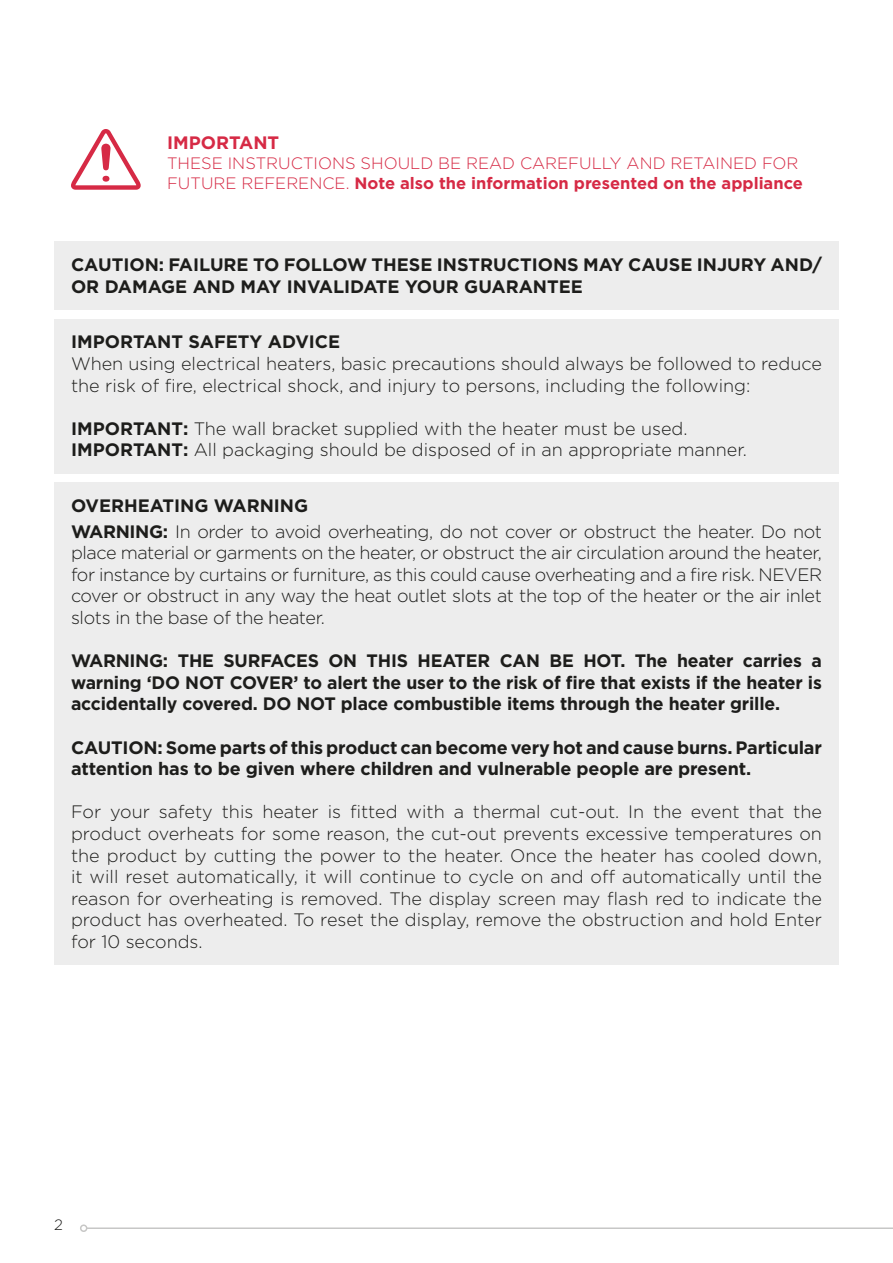
<style>
.page{position:relative;width:893px;height:1263px;background:#fff}
.page>*{position:absolute;margin:0;border:0;box-sizing:border-box;transform-origin:0 0}
.t1{font:300 18px/21.6px "Gotham";color:#1d1d1b}
.t2{font:700 18px/21.6px "Gotham";letter-spacing:-.01em;color:#1d1d1b}
.t3{font:300 18px/25.8px "Gotham";letter-spacing:-.02em;color:#1d1d1b}
.t4{font:700 18px "Gotham";color:#d62a45}
.t5{font:300 16.5px/19.8px "Gotham";color:#d62a45}
.t6{font:300 15px "Gotham";color:#1d1d1b}
.s1{font-weight:700}
</style>
<div class="page">
<svg style="left:71px;top:129px;width:70px;height:61px"></svg>
<div style="left:54px;top:242px;width:785px;height:68px;background:#ededed"></div>
<div style="left:54px;top:319px;width:785px;height:154px;background:#ededed"></div>
<div style="left:54px;top:482px;width:785px;height:483px;background:#ededed"></div>
<hr style="left:87px;top:1227px;width:806px;height:2px;background:#c7c7c6">
<div style="left:80px;top:1224px;width:7px;height:8px;border:2px solid #c7c7c6;border-radius:50%"></div>
<p class="t4" style="left:167px;top:131px;width:114px">IMPORTANT</p>
<p class="t5" style="left:167px;top:153px;width:637px">THESE INSTRUCTIONS SHOULD BE READ CAREFULLY AND RETAINED FOR<br>FUTURE REFERENCE. <span class="s1">Note also the information presented on the appliance</span></p>
<p class="t2" style="left:71px;top:254px;width:752px">CAUTION: FAILURE TO FOLLOW THESE INSTRUCTIONS MAY CAUSE INJURY AND/<br>OR DAMAGE AND MAY INVALIDATE YOUR GUARANTEE</p>
<p class="t2" style="left:71px;top:331px;width:271px">IMPORTANT SAFETY ADVICE</p>
<p class="t1" style="left:71px;top:352px;width:752px">When using electrical heaters, basic precautions should always be followed to reduce the risk of fire, electrical shock, and injury to persons, including the following:</p>
<p class="t1" style="left:71px;top:417px;width:678px"><span class="s1">IMPORTANT:</span> The wall bracket supplied with the heater must be used.<br><span class="s1">IMPORTANT:</span> All packaging should be disposed of in an appropriate manner.</p>
<p class="t3" style="left:71px;top:492px;width:752px"><span class="s1">OVERHEATING WARNING<br>WARNING:</span> In order to avoid overheating, do not cover or obstruct the heater. Do not</p>
<p class="t1" style="left:71px;top:541px;width:752px;text-align:justify">place material or garments on the heater, or obstruct the air circulation around the heater, for instance by curtains or furniture, as this could cause overheating and a fire risk. NEVER cover or obstruct in any way the heat outlet slots at the top of the heater or the air inlet slots in the base of the heater.</p>
<p class="t2" style="left:71px;top:650px;width:752px;text-align:justify">WARNING: THE SURFACES ON THIS HEATER CAN BE HOT. The heater carries a warning ‘DO NOT COVER’ to alert the user to the risk of fire that exists if the heater is accidentally covered. DO NOT place combustible items through the heater grille.</p>
<p class="t2" style="left:71px;top:736px;width:752px">CAUTION: Some parts of this product can become very hot and cause burns. Particular attention has to be given where children and vulnerable people are present.</p>
<p class="t1" style="left:71px;top:801px;width:752px;text-align:justify">For your safety this heater is fitted with a thermal cut-out. In the event that the product overheats for some reason, the cut-out prevents excessive temperatures on the product by cutting the power to the heater. Once the heater has cooled down, it will reset automatically, it will continue to cycle on and off automatically until the reason for overheating is removed. The display screen may flash red to indicate the product has overheated. To reset the display, remove the obstruction and hold Enter for 10 seconds.</p>
<p class="t6" style="left:54px;top:1216px;width:10px">2</p>
</div>
